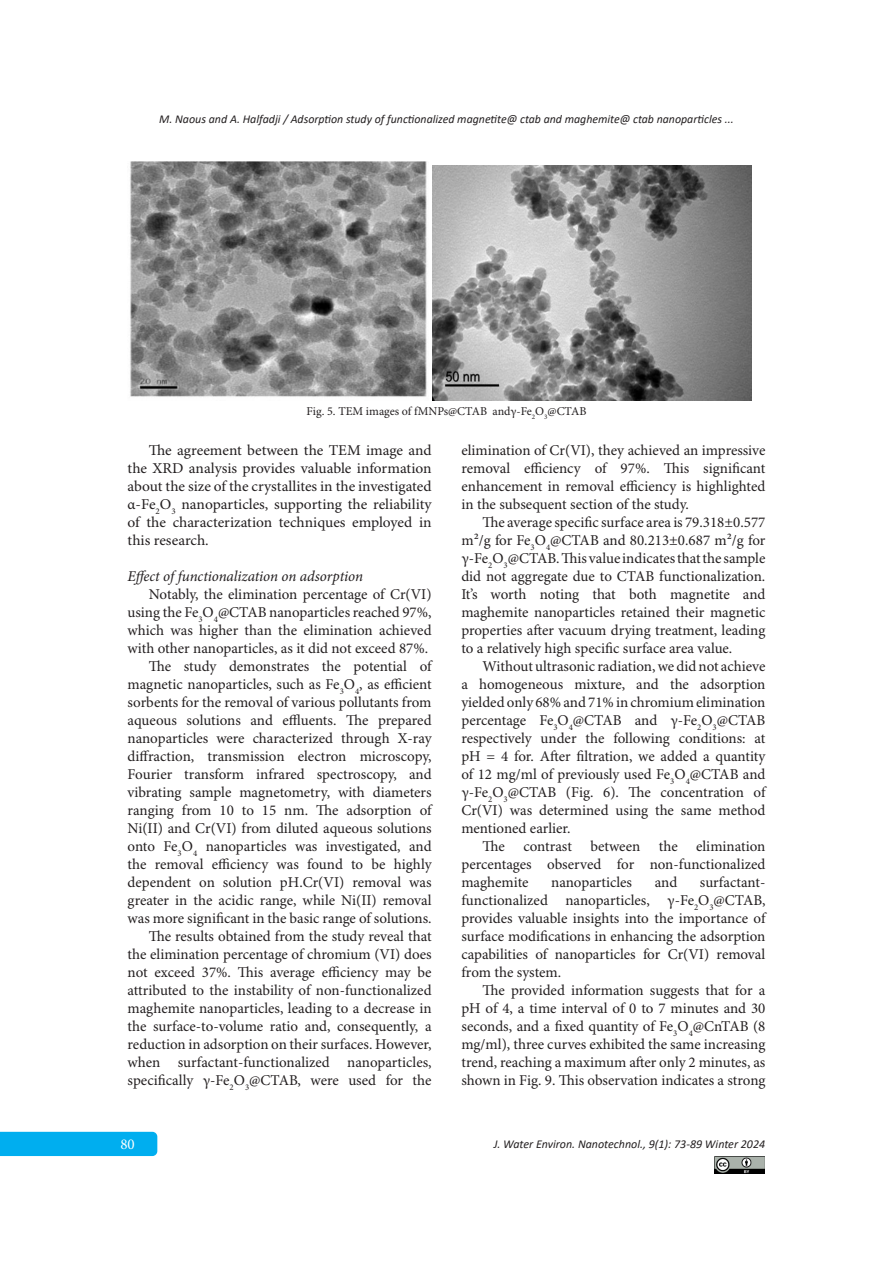
<style>
.page{position:relative;width:893px;height:1263px;background:#fff}
.page>*{position:absolute;margin:0;border:0;box-sizing:border-box;transform-origin:0 0}
.t1{font:15px/18px "Minion Pro";color:#231f20;text-align:justify}
.t2{font:italic 15px "Minion Pro";letter-spacing:-.01em;color:#231f20}
.t3{font:15px "Minion Pro";color:#fff}
.t4{font:italic 12px "Calibri";color:#231f20}
.t5{font:12px "Minion Pro";color:#231f20}
</style>
<div class="page">
<div style="left:0;top:1132px;width:157px;height:24px;background:#00aeef"></div>
<img style="left:714px;top:1156px;width:51px;height:18px">
<img style="left:130px;top:162px;width:297px;height:235px">
<img style="left:432px;top:166px;width:320px;height:234px">
<p class="t4" style="left:159px;top:111px;width:576px">M. Naous and A. Halfadji / Adsorption study of functionalized magnetite@ ctab and maghemite@ ctab nanoparticles ...</p>
<p class="t5" style="left:306px;top:404px;width:282px">Fig. 5. TEM images of fMNPs@CTAB andγ-Fe<sub>2</sub>O<sub>3</sub>@CTAB</p>
<p class="t1" style="left:128px;top:442px;width:306px;text-indent:21px">The agreement between the TEM image and the XRD analysis provides valuable information about the size of the crystallites in the investigated α-Fe<sub>2</sub>O<sub>3</sub> nanoparticles, supporting the reliability of the characterization techniques employed in this research.</p>
<p class="t2" style="left:128px;top:566px;width:237px">Effect of functionalization on adsorption</p>
<p class="t1" style="left:128px;top:586px;width:306px;text-indent:21px">Notably, the elimination percentage of Cr(VI) using the Fe<sub>3</sub>O<sub>4</sub>@CTAB nanoparticles reached 97%, which was higher than the elimination achieved with other nanoparticles, as it did not exceed 87%.</p>
<p class="t1" style="left:128px;top:658px;width:306px;text-indent:21px">The study demonstrates the potential of magnetic nanoparticles, such as Fe<sub>3</sub>O<sub>4</sub>, as efficient sorbents for the removal of various pollutants from aqueous solutions and effluents. The prepared nanoparticles were characterized through X-ray diffraction, transmission electron microscopy, Fourier transform infrared spectroscopy, and vibrating sample magnetometry, with diameters ranging from 10 to 15 nm. The adsorption of Ni(II) and Cr(VI) from diluted aqueous solutions onto Fe<sub>3</sub>O<sub>4</sub> nanoparticles was investigated, and the removal efficiency was found to be highly dependent on solution pH.Cr(VI) removal was greater in the acidic range, while Ni(II) removal was more significant in the basic range of solutions.</p>
<p class="t1" style="left:128px;top:928px;width:306px;text-indent:21px">The results obtained from the study reveal that the elimination percentage of chromium (VI) does not exceed 37%. This average efficiency may be attributed to the instability of non-functionalized maghemite nanoparticles, leading to a decrease in the surface-to-volume ratio and, consequently, a reduction in adsorption on their surfaces. However, when surfactant-functionalized nanoparticles, specifically γ-Fe<sub>2</sub>O<sub>3</sub>@CTAB, were used for the</p>
<p class="t3" style="left:120px;top:1135px;width:16px">80</p>
<p class="t1" style="left:461px;top:442px;width:306px">elimination of Cr(VI), they achieved an impressive removal efficiency of 97%. This significant enhancement in removal efficiency is highlighted in the subsequent section of the study.</p>
<p class="t1" style="left:461px;top:514px;width:306px;text-indent:21px">The average specific surface area is 79.318±0.577 m²/g for Fe<sub>3</sub>O<sub>4</sub>@CTAB and 80.213±0.687 m²/g for γ-Fe<sub>2</sub>O<sub>3</sub>@CTAB. This value indicates that the sample did not aggregate due to CTAB functionalization.<br>It’s worth noting that both magnetite and maghemite nanoparticles retained their magnetic properties after vacuum drying treatment, leading to a relatively high specific surface area value.</p>
<p class="t1" style="left:461px;top:658px;width:306px;text-indent:21px">Without ultrasonic radiation, we did not achieve a homogeneous mixture, and the adsorption yielded only 68% and 71% in chromium elimination percentage Fe<sub>3</sub>O<sub>4</sub>@CTAB and γ-Fe<sub>2</sub>O<sub>3</sub>@CTAB respectively under the following conditions: at pH = 4 for. After filtration, we added a quantity of 12 mg/ml of previously used Fe<sub>3</sub>O<sub>4</sub>@CTAB and γ-Fe<sub>2</sub>O<sub>3</sub>@CTAB (Fig. 6). The concentration of Cr(VI) was determined using the same method mentioned earlier.</p>
<p class="t1" style="left:461px;top:838px;width:306px;text-indent:21px">The contrast between the elimination percentages observed for non-functionalized maghemite</p>
<p class="t1" style="left:461px;top:874px;width:306px;text-indent:239px">surfactant&shy;functionalized nanoparticles, γ-Fe<sub>2</sub>O<sub>3</sub>@CTAB, provides valuable insights into the importance of surface modifications in enhancing the adsorption capabilities of nanoparticles for Cr(VI) removal from the system.</p>
<p class="t1" style="left:461px;top:982px;width:306px;text-indent:21px">The provided information suggests that for a pH of 4, a time interval of 0 to 7 minutes and 30 seconds, and a fixed quantity of Fe<sub>3</sub>O<sub>4</sub>@CnTAB (8 mg/ml), three curves exhibited the same increasing trend, reaching a maximum after only 2 minutes, as shown in Fig. 9. This observation indicates a strong</p>
<p class="t1" style="left:551px;top:874px;width:82px">nanoparticles</p>
<p class="t1" style="left:655px;top:874px;width:24px">and</p>
<p class="t4" style="left:494px;top:1136px;width:273px">J. Water Environ. Nanotechnol., 9(1): 73-89 Winter 2024</p>
</div>
